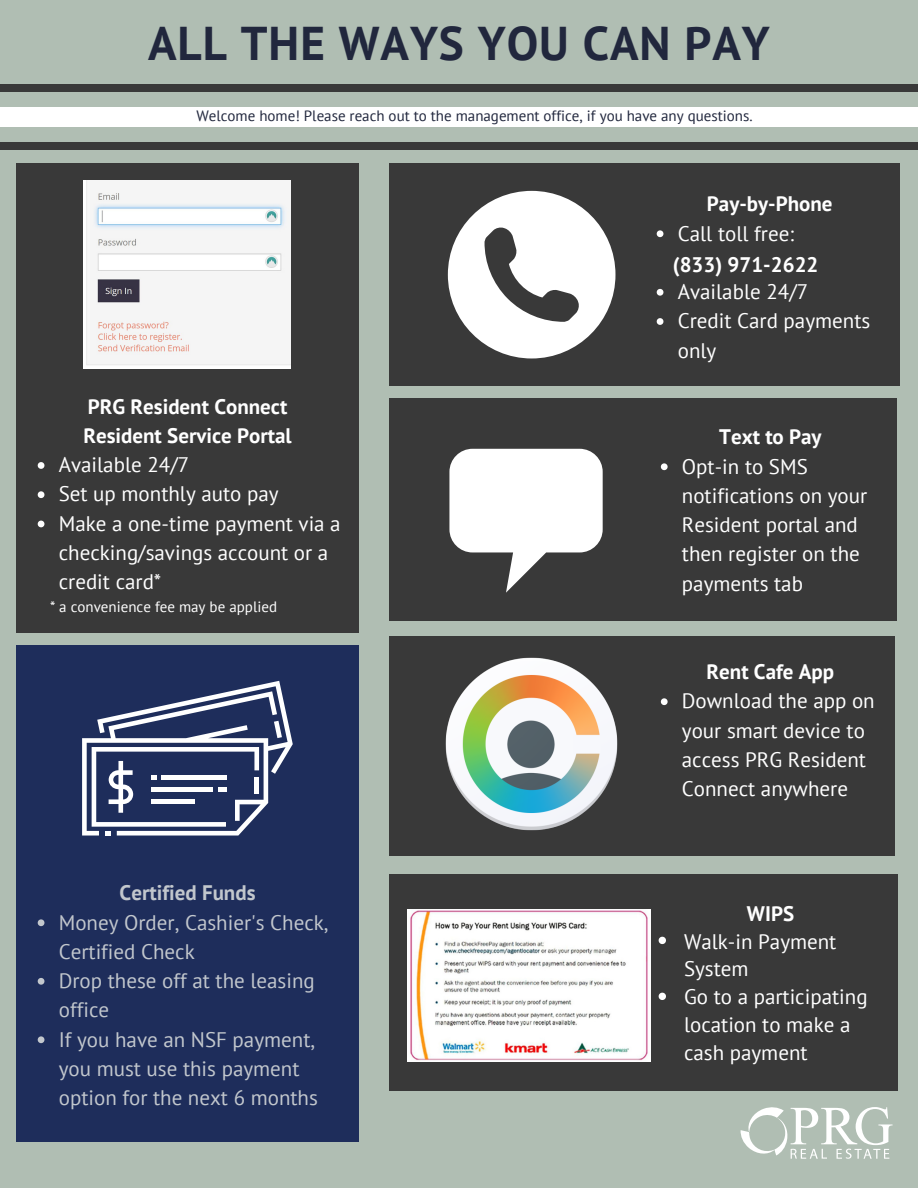
<style>
.page{position:relative;width:918px;height:1188px;background:#b0beb3}
.page>*{position:absolute;margin:0;border:0;box-sizing:border-box;transform-origin:0 0}
.t1{font:700 47.25px "PT Sans";letter-spacing:.02em;color:#21273d}
.t2{font:21px/29.2px "PT Sans";color:#fff}
.t3{font:21px/29.2px "PT Sans";color:#c2c7cd}
.t4{font:700 21px/29.2px "PT Sans";color:#fff}
.t5{font:700 21px "PT Sans";color:#c2c7cd}
.t6{font:15px "PT Sans";color:#21273d}
.t7{font:15px "PT Sans";color:#fff}
</style>
<div class="page">
<div style="left:0;top:84px;width:918px;height:8px;background:#393939"></div>
<div style="left:0;top:142px;width:918px;height:8px;background:#393939"></div>
<div style="left:0;top:107px;width:918px;height:20px;background:#fff"></div>
<svg style="left:740px;top:1107px;width:152px;height:52px"></svg>
<div style="left:17px;top:164px;width:342px;height:469px;background:#393939"></div>
<img style="left:84px;top:181px;width:207px;height:187px">
<svg style="left:38px;top:462px;width:6px;height:7px"></svg>
<svg style="left:38px;top:491px;width:6px;height:7px"></svg>
<svg style="left:38px;top:521px;width:6px;height:6px"></svg>
<div style="left:17px;top:645px;width:342px;height:497px;background:#1e2d5b"></div>
<svg style="left:82px;top:681px;width:211px;height:155px"></svg>
<svg style="left:38px;top:919px;width:6px;height:7px"></svg>
<svg style="left:38px;top:978px;width:6px;height:7px"></svg>
<svg style="left:38px;top:1036px;width:6px;height:7px"></svg>
<div style="left:390px;top:164px;width:510px;height:222px;background:#393939"></div>
<svg style="left:448px;top:191px;width:167px;height:167px"></svg>
<div style="left:390px;top:874px;width:508px;height:217px;background:#393939"></div>
<img style="left:408px;top:909px;width:243px;height:152px">
<svg style="left:659px;top:937px;width:7px;height:7px"></svg>
<svg style="left:659px;top:993px;width:7px;height:7px"></svg>
<div style="left:390px;top:637px;width:505px;height:219px;background:#393939"></div>
<svg style="left:661px;top:698px;width:7px;height:7px"></svg>
<div style="left:390px;top:399px;width:507px;height:222px;background:#393939"></div>
<svg style="left:449px;top:449px;width:154px;height:144px"></svg>
<svg style="left:661px;top:463px;width:7px;height:7px"></svg>
<img style="left:445px;top:657px;width:173px;height:174px">
<svg style="left:657px;top:230px;width:6px;height:7px"></svg>
<svg style="left:657px;top:289px;width:6px;height:7px"></svg>
<svg style="left:657px;top:318px;width:6px;height:7px"></svg>
<h1 class="t1" style="left:148px;top:12px;width:623px">ALL THE WAYS YOU CAN PAY</h1>
<p class="t6" style="left:196px;top:106px;width:558px">Welcome home! Please reach out to the management office, if you have any questions.</p>
<p class="t4" style="left:707px;top:189px;width:127px">Pay-by-Phone</p>
<p class="t2" style="left:678px;top:218px;width:118px">Call toll free:</p>
<p class="t4" style="left:673px;top:249px;width:147px">(833) 971-2622</p>
<p class="t4" style="left:83px;top:391px;width:210px">PRG Resident Connect<br>Resident Service Portal</p>
<p class="t2" style="left:59px;top:450px;width:283px">Available 24/7<br>Set up monthly auto pay<br>Make a one-time payment via a checking/savings account or a credit card*</p>
<p class="t7" style="left:50px;top:596px;width:229px">* a convenience fee may be applied</p>
<p class="t5" style="left:120px;top:879px;width:137px">Certified Funds</p>
<p class="t3" style="left:59px;top:907px;width:271px">Money Order, Cashier's Check,<br>Certified Check<br>Drop these off at the leasing office<br>If you have an NSF payment, you must use this payment option for the next 6 months</p>
<p class="t2" style="left:678px;top:277px;width:194px">Available 24/7<br>Credit Card payments only</p>
<p class="t4" style="left:719px;top:422px;width:104px">Text to Pay</p>
<p class="t2" style="left:682px;top:451px;width:187px">Opt-in to SMS notifications on your<br>Resident portal and then register on the payments tab</p>
<p class="t4" style="left:707px;top:657px;width:129px">Rent Cafe App</p>
<p class="t2" style="left:682px;top:686px;width:194px">Download the app on your smart device to access PRG Resident<br>Connect anywhere</p>
<p class="t4" style="left:747px;top:898px;width:49px">WIPS</p>
<p class="t2" style="left:684px;top:927px;width:185px;line-height:27.9px">Walk-in Payment<br>System<br>Go to a participating location to make a cash payment</p>
</div>
